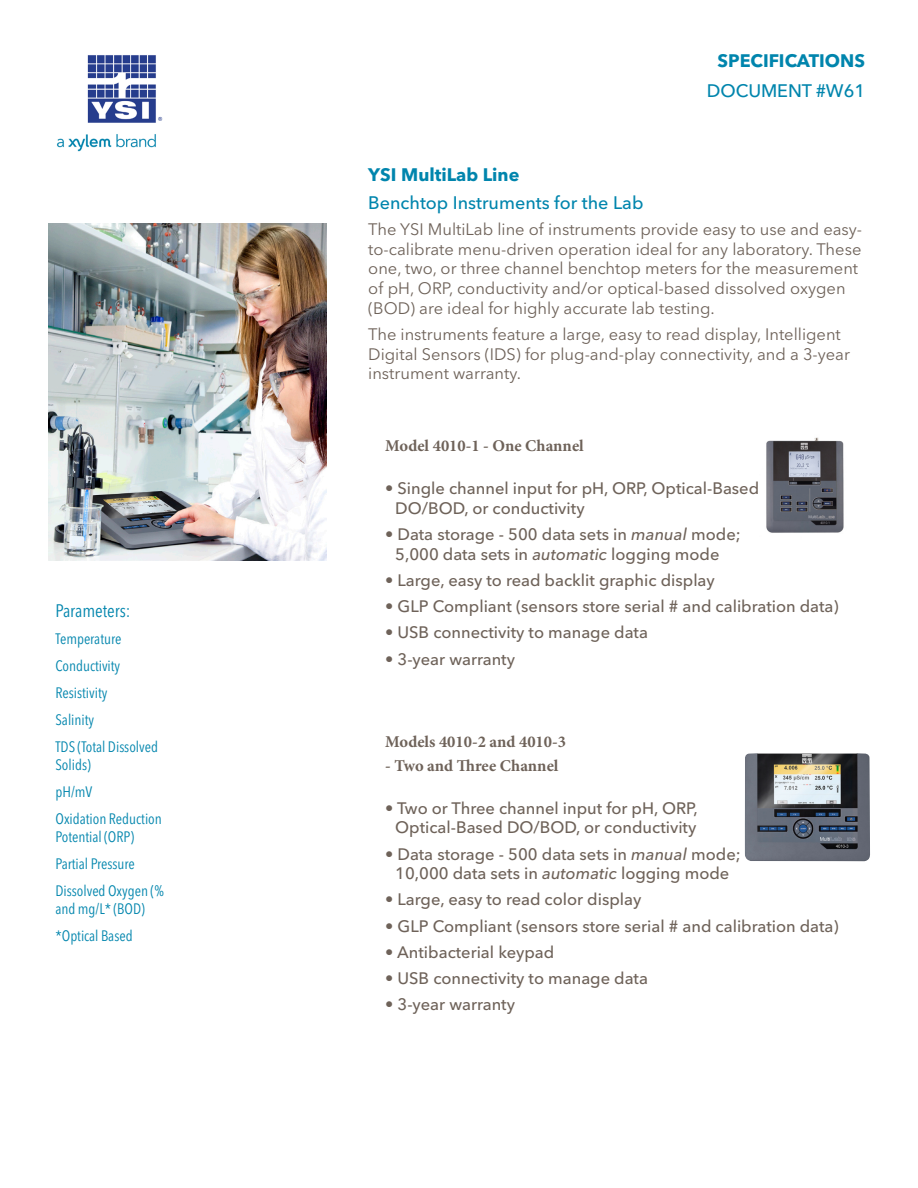
<style>
.page{position:relative;width:918px;height:1188px;background:#fff}
.page>*{position:absolute;margin:0;border:0;box-sizing:border-box;transform-origin:0 0}
.t1{font:500 18px "Avenir Next LT Pro";color:#0085ad}
.t2{font:700 18px "Avenir Next LT Pro";letter-spacing:-.005em;color:#0085ad}
.t3{font:condensed 18px "Avenir Next LT Pro";color:#0085ad}
.t4{font:500 16.5px/19.5px "Avenir Next LT Pro";color:#6e6259}
.t5{font:16.5px/19.8px "Avenir Next LT Pro";color:#6e6259}
.t6{font:700 16.5px "Minion Pro";color:#6e6259}
.t7{font:condensed 15px/18px "Avenir Next LT Pro";color:#0085ad}
.s1{font-style:italic}
</style>
<div class="page">
<img style="left:56px;top:55px;width:107px;height:97px">
<img style="left:48px;top:224px;width:278px;height:337px">
<img style="left:766px;top:437px;width:78px;height:96px">
<img style="left:745px;top:753px;width:125px;height:108px">
<p class="t3" style="left:56px;top:599px;width:76px">Parameters:</p>
<p class="t7" style="left:56px;top:629px;width:67px">Temperature</p>
<p class="t7" style="left:56px;top:656px;width:66px">Conductivity</p>
<p class="t7" style="left:56px;top:683px;width:53px">Resistivity</p>
<p class="t7" style="left:56px;top:710px;width:40px">Salinity</p>
<p class="t7" style="left:56px;top:737px;width:104px">TDS (Total Dissolved<br>Solids)</p>
<p class="t7" style="left:56px;top:782px;width:38px">pH/mV</p>
<p class="t7" style="left:56px;top:809px;width:108px">Oxidation Reduction<br>Potential (ORP)</p>
<p class="t7" style="left:56px;top:854px;width:81px">Partial Pressure</p>
<p class="t7" style="left:56px;top:881px;width:110px">Dissolved Oxygen (% and mg/L* (BOD)</p>
<p class="t7" style="left:56px;top:926px;width:79px">*Optical Based</p>
<p class="t2" style="left:718px;top:49px;width:149px">SPECIFICATIONS</p>
<p class="t1" style="left:707px;top:80px;width:160px">DOCUMENT #W61</p>
<p class="t2" style="left:368px;top:164px;width:153px">YSI MultiLab Line</p>
<p class="t1" style="left:368px;top:192px;width:277px">Benchtop Instruments for the Lab</p>
<p class="t5" style="left:368px;top:219px;width:495px">The YSI MultiLab line of instruments provide easy to use and easy&shy;to-calibrate menu-driven operation ideal for any laboratory. These one, two, or three channel benchtop meters for the measurement of pH, ORP, conductivity and/or optical-based dissolved oxygen (BOD) are ideal for highly accurate lab testing.</p>
<p class="t5" style="left:368px;top:324px;width:483px">The instruments feature a large, easy to read display, Intelligent<br>Digital Sensors (IDS) for plug-and-play connectivity, and a 3-year instrument warranty.</p>
<p class="t6" style="left:385px;top:436px;width:200px">Model 4010-1 - One Channel</p>
<p class="t4" style="left:395px;top:479px;width:365px;text-indent:-10px">• Single channel input for pH, ORP, Optical-Based<br>DO/BOD, or conductivity</p>
<p class="t4" style="left:395px;top:525px;width:347px;text-indent:-10px">• Data storage - 500 data sets in <span class="s1">manual</span> mode;<br>5,000 data sets in <span class="s1">automatic</span> logging mode</p>
<p class="t4" style="left:385px;top:570px;width:331px">• Large, easy to read backlit graphic display</p>
<p class="t4" style="left:385px;top:597px;width:455px">• GLP Compliant (sensors store serial # and calibration data)</p>
<p class="t4" style="left:385px;top:623px;width:264px">• USB connectivity to manage data</p>
<p class="t4" style="left:385px;top:649px;width:131px">• 3-year warranty</p>
<p class="t6" style="left:385px;top:732px;width:182px">Models 4010-2 and 4010-3</p>
<p class="t6" style="left:385px;top:755px;width:175px">- Two and Three Channel</p>
<p class="t4" style="left:385px;top:798px;width:314px;text-align:center">• Two or Three channel input for pH, ORP,<br>Optical-Based DO/BOD, or conductivity</p>
<p class="t4" style="left:385px;top:844px;width:357px;text-align:center">• Data storage - 500 data sets in <span class="s1">manual</span> mode;<br>10,000 data sets in <span class="s1">automatic</span> logging mode</p>
<p class="t4" style="left:385px;top:890px;width:258px">• Large, easy to read color display</p>
<p class="t4" style="left:385px;top:916px;width:455px">• GLP Compliant (sensors store serial # and calibration data)</p>
<p class="t4" style="left:385px;top:942px;width:171px">• Antibacterial keypad</p>
<p class="t4" style="left:385px;top:969px;width:264px">• USB connectivity to manage data</p>
<p class="t4" style="left:385px;top:995px;width:131px">• 3-year warranty</p>
</div>
